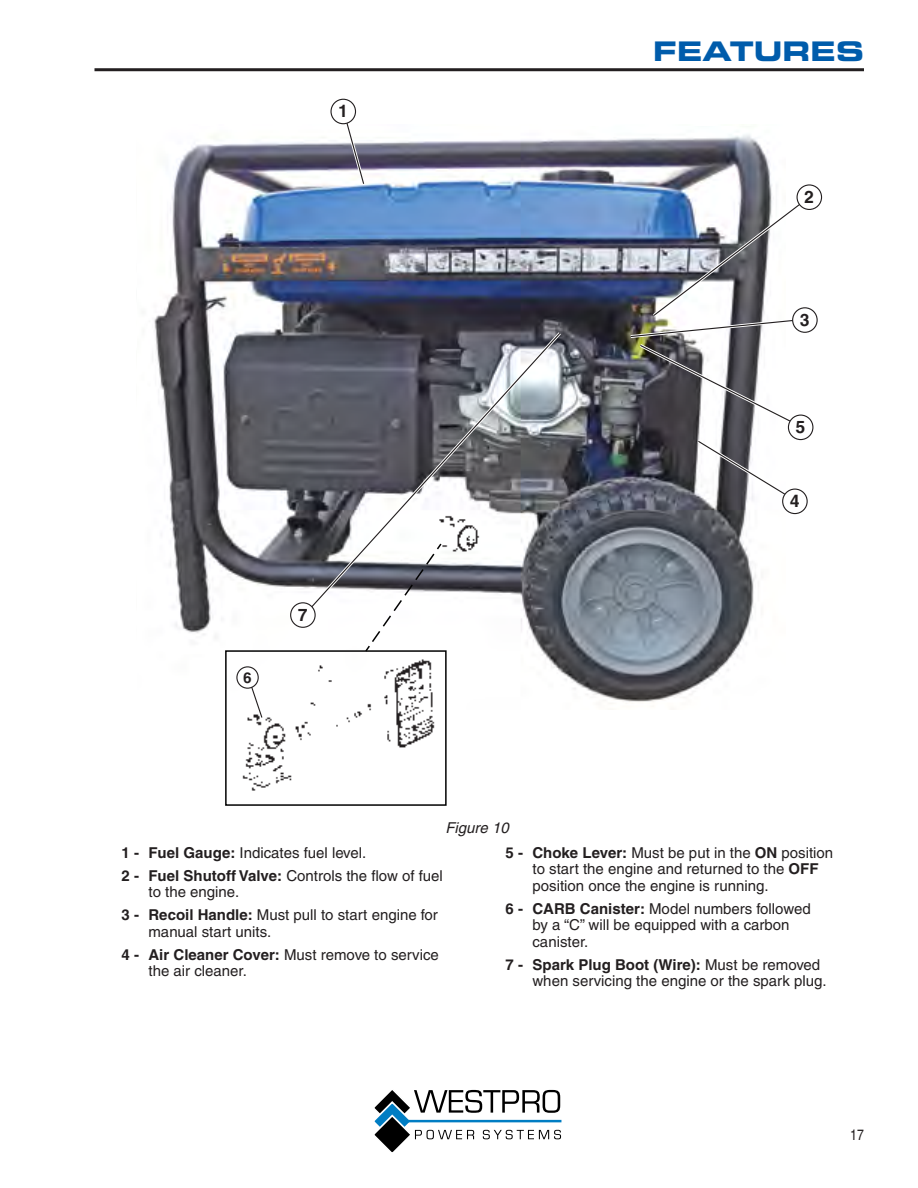
<style>
.page{position:relative;width:918px;height:1188px;background:#fff}
.page>*{position:absolute;margin:0;border:0;box-sizing:border-box;transform-origin:0 0}
.t1{font:27px "Eurostile Bold Extended Two";color:#005cab}
.t2{font:700 17.25px "Helvetica World";color:#231f20}
.t3{font:15px/16.5px "Helvetica";color:#231f20}
.t4{font:italic 15px "Helvetica";color:#231f20}
.t5{font:condensed 15px "Helvetica";color:#231f20}
.t6{font:700 15px "Helvetica World";color:#231f20}
.s1{font-weight:700}
</style>
<div class="page">
<svg style="left:374px;top:1089px;width:187px;height:64px"></svg>
<hr style="left:408px;top:1120px;width:153px;height:2px;background:#007dc3">
<hr style="left:94px;top:68px;width:770px;height:3px;background:#231f20">
<img style="left:154px;top:134px;width:631px;height:570px">
<svg style="left:341px;top:115px;width:26px;height:72px"></svg>
<div style="left:331px;top:99px;width:25px;height:25px;background:#fff;border-radius:50%"></div>
<div style="left:330px;top:99px;width:26px;height:25px;border:1px solid #231f20;border-radius:50%"></div>
<div style="left:797px;top:184px;width:25px;height:26px;border:1px solid #231f20;border-radius:50%"></div>
<div style="left:792px;top:307px;width:26px;height:26px;border:1px solid #231f20;border-radius:50%"></div>
<svg style="left:694px;top:437px;width:106px;height:68px"></svg>
<div style="left:783px;top:489px;width:24px;height:25px;background:#fff;border-radius:50%"></div>
<div style="left:782px;top:489px;width:26px;height:25px;border:1px solid #231f20;border-radius:50%"></div>
<img style="left:627px;top:193px;width:186px;height:238px">
<div style="left:788px;top:415px;width:25px;height:25px;background:#fff;border-radius:50%"></div>
<div style="left:788px;top:415px;width:25px;height:25px;border:1px solid #231f20;border-radius:50%"></div>
<svg style="left:299px;top:329px;width:265px;height:291px;background:#606168"></svg>
<svg style="left:302px;top:332px;width:259px;height:286px"></svg>
<img style="left:419px;top:508px;width:65px;height:48px">
<svg style="left:224px;top:542px;width:223px;height:264px"></svg>
<svg style="left:364px;top:552px;width:72px;height:101px"></svg>
<p class="t2" style="left:338px;top:101px;width:11px">1</p>
<p class="t6" style="left:243px;top:669px;width:10px">6</p>
<p class="t2" style="left:298px;top:605px;width:11px">7</p>
<p class="t4" style="left:445px;top:819px;width:65px">Figure 10</p>
<h1 class="t1" style="left:653px;top:33px;width:212px">FEATURES</h1>
<p class="t2" style="left:804px;top:187px;width:11px">2</p>
<p class="t2" style="left:800px;top:310px;width:11px">3</p>
<p class="t2" style="left:796px;top:417px;width:11px">5</p>
<p class="t2" style="left:790px;top:491px;width:11px">4</p>
<p class="t3" style="left:122px;top:841px;width:323px;line-height:23px"><span class="s1">1 - Fuel Gauge:</span> Indicates fuel level.<br><span class="s1">2 - Fuel Shutoff Valve:</span> Controls the flow of fuel</p>
<p class="t3" style="left:122px;top:880px;width:318px;line-height:23px;text-indent:27px">to the engine.<br><span class="s1">3 - Recoil Handle:</span> Must pull to start engine for</p>
<p class="t3" style="left:122px;top:920px;width:319px;line-height:23px;text-indent:27px">manual start units.<br><span class="s1">4 - Air Cleaner Cover:</span> Must remove to service</p>
<p class="t3" style="left:148px;top:963px;width:100px">the air cleaner.</p>
<p class="t3" style="left:532px;top:844px;width:302px;text-indent:-27px"><span class="s1">5 - Choke Lever:</span> Must be put in the <span class="s1">ON</span> position to start the engine and returned to the <span class="s1">OFF </span>position once the engine is running.</p>
<p class="t3" style="left:532px;top:900px;width:280px;text-indent:-27px"><span class="s1">6 - CARB Canister:</span> Model numbers followed by a “C” will be equipped with a carbon canister.</p>
<p class="t3" style="left:532px;top:956px;width:296px;text-indent:-27px"><span class="s1">7 - Spark Plug Boot (Wire):</span> Must be removed when servicing the engine or the spark plug.</p>
<p class="t5" style="left:850px;top:1126px;width:15px">17</p>
</div>
